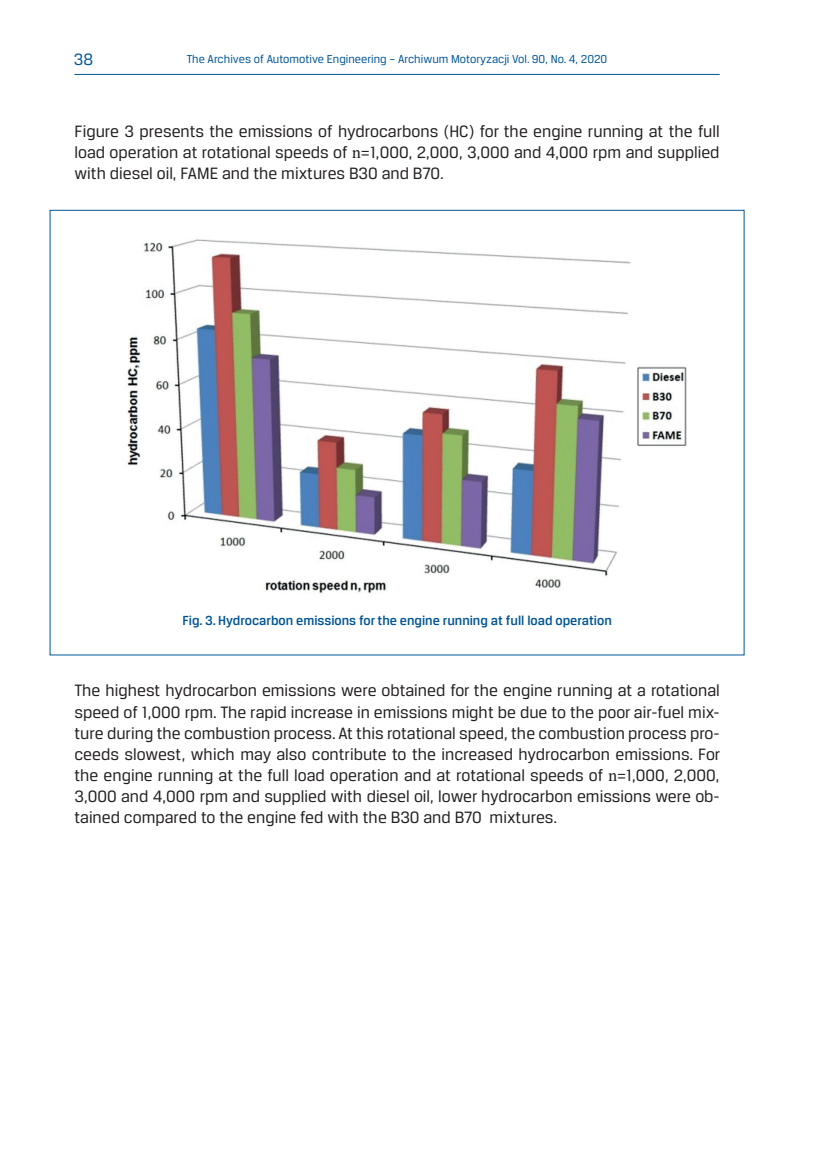
<style>
.page{position:relative;width:819px;height:1161px;background:#fff}
.page>*{position:absolute;margin:0;border:0;box-sizing:border-box;transform-origin:0 0}
.t1{font:17.5px/21px "Breuer Text";color:#231f20;text-align:justify}
.t2{font:17.5px "Breuer Text";color:#005595}
.t3{font:500 14px "Breuer Text";color:#005595}
.t4{font:12.25px "Breuer Text";color:#005595}
.s1{font-family:"Times New Roman"}
</style>
<div class="page">
<hr style="left:74px;top:74px;width:645px;height:1px;background:#005595">
<img style="left:127px;top:239px;width:560px;height:354px">
<p class="t2" style="left:74px;top:50px;width:21px">38</p>
<p class="t4" style="left:187px;top:52px;width:422px">The Archives of Automotive Engineering – Archiwum Motoryzacji Vol. 90, No. 4, 2020</p>
<p class="t1" style="left:74px;top:121px;width:646px">Figure 3 presents the emissions of hydrocarbons (HC) for the engine running at the full load operation at rotational speeds of <span class="s1">n</span>=1,000, 2,000, 3,000 and 4,000 rpm and supplied with diesel oil, FAME and the mixtures B30 and B70.</p>
<p class="t3" style="left:182px;top:613px;width:431px">Fig. 3. Hydrocarbon emissions for the engine running at full load operation</p>
<p class="t1" style="left:74px;top:680px;width:647px">The highest hydrocarbon emissions were obtained for the engine running at a rotational speed of 1,000 rpm. The rapid increase in emissions might be due to the poor air-fuel mix&shy;ture during the combustion process. At this rotational speed, the combustion process pro&shy;ceeds slowest, which may also contribute to the increased hydrocarbon emissions. For the engine running at the full load operation and at rotational speeds of <span class="s1">n</span>=1,000, 2,000, 3,000 and 4,000 rpm and supplied with diesel oil, lower hydrocarbon emissions were ob&shy;tained compared to the engine fed with the B30 and B70 mixtures.</p>
</div>
